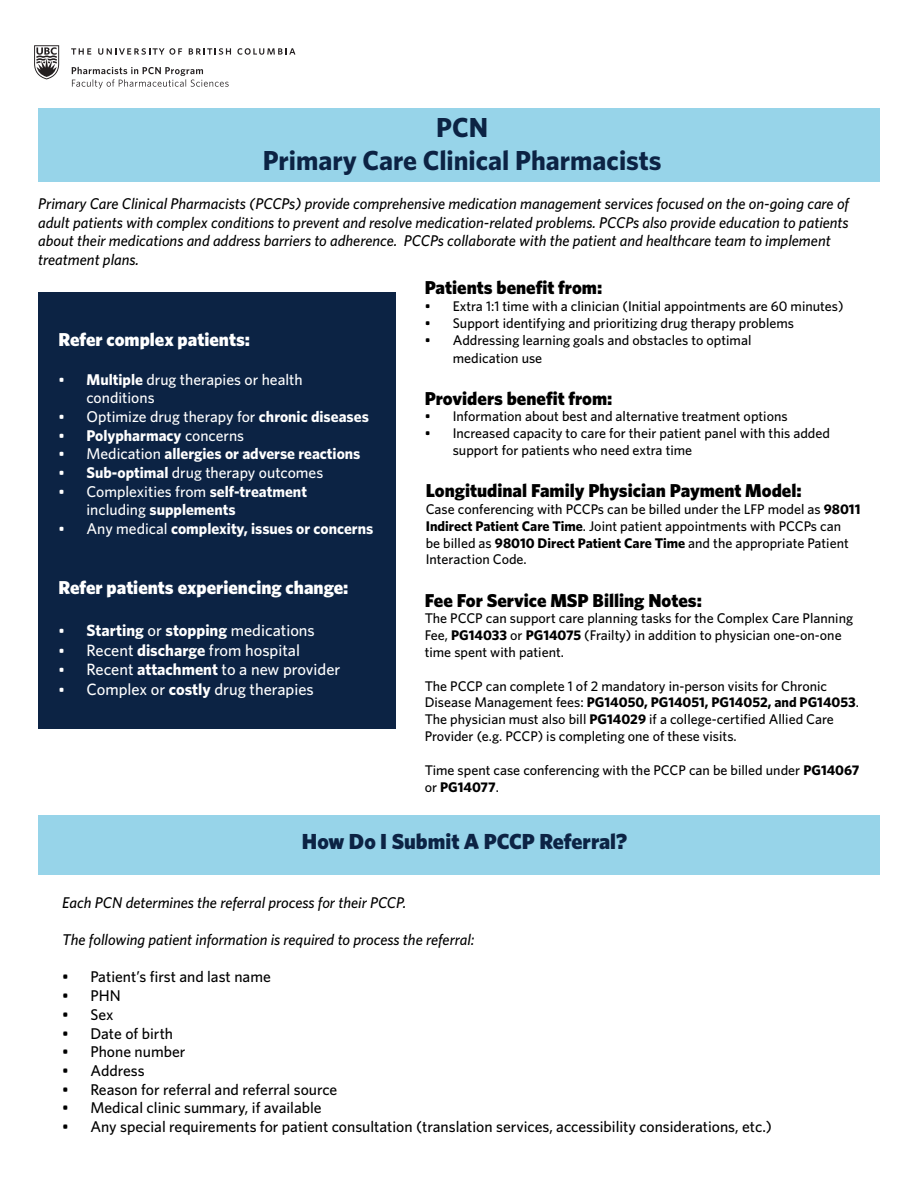
<style>
.page{position:relative;width:918px;height:1188px;background:#fff}
.page>*{position:absolute;margin:0;border:0;box-sizing:border-box;transform-origin:0 0}
.t1{font:700 27.6px/33px "Whitney";color:#0c2344;text-align:center}
.t2{font:900 21.75px "Whitney";color:#0c2344}
.t3{font:900 18.75px "Whitney";color:#000}
.t4{font:900 18.75px "Whitney";color:#fff}
.t5{font:500 16.35px "Whitney";color:#fff}
.t6{font:700 16.35px "Whitney";color:#fff}
.t7{font:italic 500 15.6px/18.8px "Whitney";color:#000;text-align:justify}
.t8{font:500 15.6px "Whitney";color:#000}
.t9{font:500 15.6px/18.8px "Whitney";color:#fff}
.t10{font:700 15.6px "Whitney";color:#fff}
.t11{font:500 14.1px/16.8px "Whitney";color:#000}
.s1{font-size:15px}
.s2{font-weight:700}
.s3{font-weight:500;font-size:15px}
.s4{font-weight:500}
</style>
<div class="page">
<div style="left:38px;top:292px;width:357px;height:437px;background:#0c2344"></div>
<div style="left:38px;top:108px;width:842px;height:73px;background:#97d4e9"></div>
<div style="left:38px;top:815px;width:842px;height:60px;background:#97d4e9"></div>
<svg style="left:72px;top:67px;width:157px;height:21px"></svg>
<svg style="left:34px;top:45px;width:25px;height:34px"></svg>
<svg style="left:71px;top:48px;width:20px;height:7px"></svg>
<svg style="left:98px;top:48px;width:84px;height:7px"></svg>
<svg style="left:189px;top:48px;width:42px;height:7px"></svg>
<svg style="left:237px;top:48px;width:58px;height:7px"></svg>
<p class="t1" style="left:263px;top:110px;width:400px">PCN<br>Primary Care Clinical Pharmacists</p>
<p class="t7" style="left:38px;top:194px;width:813px">Primary Care Clinical Pharmacists (PCCPs) provide comprehensive medication management services focused on the on-going care of adult patients with complex conditions to prevent and resolve medication-related problems. PCCPs also provide education to patients about their medications and address barriers to adherence. PCCPs collaborate with the patient and healthcare team to implement</p>
<p class="t7" style="left:38px;top:250px;width:102px">treatment plans.</p>
<p class="t4" style="left:58px;top:327px;width:193px">Refer complex patients:</p>
<p class="t9" style="left:87px;top:369px;width:218px;text-indent:-28px"><span class="s1">•</span> <span class="s2">Multiple</span> drug therapies or health conditions</p>
<p class="t9" style="left:58px;top:407px;width:312px"><span class="s1">•</span> Optimize drug therapy for <span class="s2">chronic diseases</span></p>
<p class="t10" style="left:58px;top:425px;width:187px"><span class="s3">•</span> Polypharmacy <span class="s4">concerns</span></p>
<p class="t10" style="left:58px;top:443px;width:304px"><span class="s3">•</span> <span class="s4">Medication</span> allergies or adverse reactions</p>
<p class="t9" style="left:58px;top:463px;width:266px"><span class="s1">•</span> <span class="s2">Sub-optimal</span> drug therapy outcomes</p>
<p class="t9" style="left:87px;top:482px;width:222px;text-indent:-28px"><span class="s1">•</span> Complexities from <span class="s2">self-treatment </span>including <span class="s2">supplements</span></p>
<p class="t10" style="left:58px;top:518px;width:316px"><span class="s3">•</span> <span class="s4">Any medical</span> complexity, issues or concerns</p>
<p class="t4" style="left:58px;top:575px;width:292px">Refer patients experiencing change:</p>
<p class="t6" style="left:58px;top:619px;width:258px"><span class="s3">•</span> Starting <span class="s4">or</span> stopping <span class="s4">medications</span></p>
<p class="t5" style="left:58px;top:639px;width:243px"><span class="s1">•</span> Recent <span class="s2">discharge</span> from hospital</p>
<p class="t5" style="left:58px;top:659px;width:283px"><span class="s1">•</span> Recent <span class="s2">attachment</span> to a new provider</p>
<p class="t5" style="left:58px;top:678px;width:257px"><span class="s1">•</span> Complex or <span class="s2">costly</span> drug therapies</p>
<p class="t3" style="left:425px;top:275px;width:179px">Patients benefit from:</p>
<p class="t11" style="left:425px;top:297px;width:420px">• Extra 1:1 time with a clinician (Initial appointments are 60 minutes)</p>
<p class="t11" style="left:425px;top:314px;width:371px">• Support identifying and prioritizing drug therapy problems</p>
<p class="t11" style="left:453px;top:330px;width:300px;line-height:18.8px;text-indent:-28px">• Addressing learning goals and obstacles to optimal medication use</p>
<p class="t3" style="left:425px;top:385px;width:189px">Providers benefit from:</p>
<p class="t11" style="left:425px;top:408px;width:364px">• Information about best and alternative treatment options</p>
<p class="t11" style="left:453px;top:425px;width:379px;text-indent:-28px">• Increased capacity to care for their patient panel with this added support for patients who need extra time</p>
<p class="t3" style="left:426px;top:478px;width:378px">Longitudinal Family Physician Payment Model:</p>
<p class="t11" style="left:426px;top:500px;width:436px">Case conferencing with PCCPs can be billed under the LFP model as <span class="s2">98011<br>Indirect Patient Care Time</span>. Joint patient appointments with PCCPs can<br>be billed as <span class="s2">98010 Direct Patient Care Time</span> and the appropriate Patient Interaction Code.</p>
<p class="t3" style="left:425px;top:587px;width:279px">Fee For Service MSP Billing Notes:</p>
<p class="t11" style="left:425px;top:610px;width:430px">The PCCP can support care planning tasks for the Complex Care Planning<br>Fee, <span class="s2">PG14033</span> or <span class="s2">PG14075</span> (Frailty) in addition to physician one-on-one time spent with patient.</p>
<p class="t11" style="left:425px;top:677px;width:436px">The PCCP can complete 1 of 2 mandatory in-person visits for Chronic Disease Management fees: <span class="s2">PG14050, PG14051, PG14052, and PG14053</span>.<br>The physician must also bill <span class="s2">PG14029</span> if a college-certified Allied Care Provider (e.g. PCCP) is completing one of these visits.</p>
<p class="t11" style="left:425px;top:761px;width:436px">Time spent case conferencing with the PCCP can be billed under <span class="s2">PG14067 </span>or <span class="s2">PG14077</span>.</p>
<p class="t2" style="left:302px;top:827px;width:327px">How Do I Submit A PCCP Referral?</p>
<p class="t7" style="left:62px;top:893px;width:346px">Each PCN determines the referral process for their PCCP.</p>
<p class="t7" style="left:62px;top:930px;width:414px">The following patient information is required to process the referral:</p>
<p class="t8" style="left:62px;top:967px;width:210px">• Patient’s first and last name</p>
<p class="t8" style="left:62px;top:985px;width:60px">• PHN</p>
<p class="t8" style="left:62px;top:1004px;width:53px">• Sex</p>
<p class="t8" style="left:62px;top:1023px;width:112px">• Date of birth</p>
<p class="t8" style="left:62px;top:1042px;width:125px">• Phone number</p>
<p class="t8" style="left:62px;top:1060px;width:84px">• Address</p>
<p class="t8" style="left:62px;top:1079px;width:277px">• Reason for referral and referral source</p>
<p class="t8" style="left:62px;top:1098px;width:261px">• Medical clinic summary, if available</p>
<p class="t8" style="left:62px;top:1116px;width:711px">• Any special requirements for patient consultation (translation services, accessibility considerations, etc.)</p>
</div>
